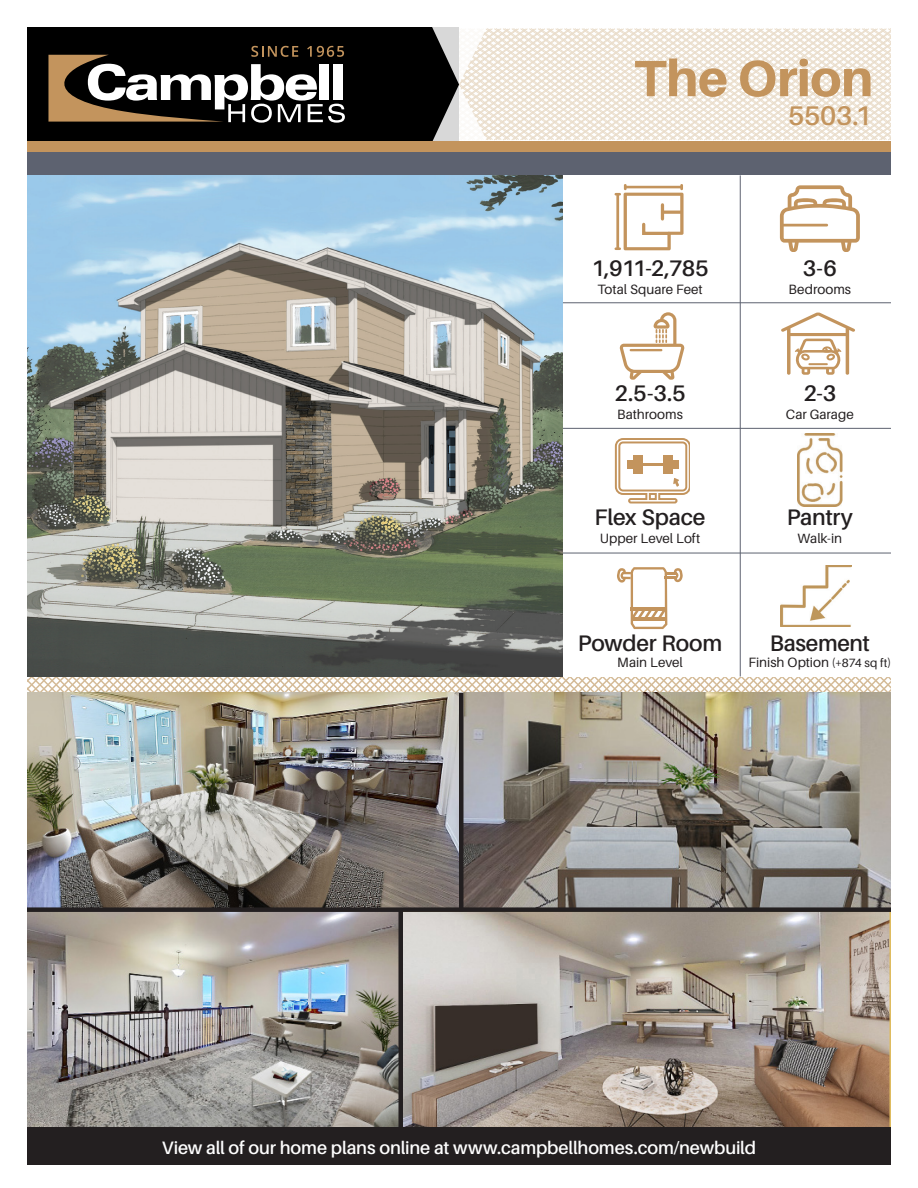
<style>
.page{position:relative;width:918px;height:1188px;background:#fff}
.page>*{position:absolute;margin:0;border:0;box-sizing:border-box;transform-origin:0 0}
.t1{font:800 51px "Aileron";letter-spacing:-.01em;color:#c3945d}
.t2{font:600 27px "Aileron";color:#c3945d}
.t3{font:600 22.5px "Aileron";letter-spacing:-.01em;color:#231f20}
.t4{font:600 18px "Aileron";letter-spacing:-.005em;color:#fff}
.t5{font:13.5px "Aileron";color:#231f20}
.s1{font-size:12px}
</style>
<div class="page">
<img style="left:27px;top:175px;width:536px;height:501px">
<div style="left:27px;top:27px;width:432px;height:115px;background:#000"></div>
<svg style="left:48px;top:46px;width:297px;height:77px"></svg>
<div style="left:27px;top:152px;width:864px;height:23px;background:#5d6270"></div>
<svg style="left:615px;top:184px;width:69px;height:66px"></svg>
<hr style="left:663px;top:211px;width:18px;height:3px;background:#c3945d">
<hr style="left:661px;top:205px;width:3px;height:14px;background:#c3945d">
<hr style="left:563px;top:302px;width:328px;height:1px;background:#5d6270">
<hr style="left:563px;top:553px;width:328px;height:1px;background:#5d6270">
<hr style="left:563px;top:428px;width:328px;height:1px;background:#5d6270">
<hr style="left:740px;top:175px;width:1px;height:501px;background:#5d6270">
<svg style="left:620px;top:312px;width:65px;height:68px"></svg>
<svg style="left:614px;top:438px;width:75px;height:66px"></svg>
<div style="left:633px;top:455px;width:10px;height:18px;background:#c3945d"></div>
<div style="left:663px;top:455px;width:9px;height:18px;background:#c3945d"></div>
<div style="left:627px;top:460px;width:5px;height:9px;background:#c3945d"></div>
<div style="left:673px;top:460px;width:5px;height:9px;background:#c3945d"></div>
<hr style="left:642px;top:463px;width:22px;height:3px;background:#c3945d">
<svg style="left:617px;top:567px;width:66px;height:62px"></svg>
<svg style="left:780px;top:185px;width:80px;height:66px"></svg>
<svg style="left:781px;top:312px;width:74px;height:63px"></svg>
<img style="left:797px;top:434px;width:46px;height:73px">
<img style="left:780px;top:565px;width:71px;height:61px">
<img style="left:464px;top:693px;width:427px;height:214px">
<img style="left:27px;top:912px;width:371px;height:215px">
<img style="left:403px;top:913px;width:485px;height:214px">
<div style="left:398px;top:910px;width:5px;height:220px;background:#231f20"></div>
<img style="left:27px;top:693px;width:432px;height:214px">
<div style="left:27px;top:907px;width:864px;height:5px;background:#231f20"></div>
<div style="left:459px;top:693px;width:5px;height:218px;background:#231f20"></div>
<div style="left:27px;top:1127px;width:864px;height:38px;background:#231f20"></div>
<svg style="left:27px;top:677px;width:864px;height:15px"></svg>
<svg style="left:432px;top:27px;width:459px;height:114px"></svg>
<div style="left:27px;top:141px;width:864px;height:11px;background:#c3945d"></div>
<img style="left:285px;top:670px;width:39px;height:1px">
<p class="t1" style="left:634px;top:49px;width:241px">The Orion</p>
<p class="t2" style="left:788px;top:100px;width:85px">5503.1</p>
<p class="t3" style="left:592px;top:256px;width:119px">1,911-2,785</p>
<p class="t5" style="left:597px;top:282px;width:107px">Total Square Feet</p>
<p class="t3" style="left:803px;top:256px;width:36px">3-6</p>
<p class="t5" style="left:789px;top:282px;width:64px">Bedrooms</p>
<p class="t3" style="left:614px;top:381px;width:73px">2.5-3.5</p>
<p class="t5" style="left:617px;top:407px;width:67px">Bathrooms</p>
<p class="t3" style="left:595px;top:505px;width:112px">Flex Space</p>
<p class="t5" style="left:600px;top:531px;width:102px">Upper Level Loft</p>
<p class="t3" style="left:803px;top:381px;width:34px">2-3</p>
<p class="t5" style="left:786px;top:407px;width:69px">Car Garage</p>
<p class="t3" style="left:787px;top:505px;width:68px">Pantry</p>
<p class="t5" style="left:798px;top:531px;width:46px">Walk-in</p>
<p class="t3" style="left:578px;top:631px;width:146px">Powder Room</p>
<p class="t5" style="left:617px;top:655px;width:67px">Main Level</p>
<p class="t3" style="left:770px;top:631px;width:101px">Basement</p>
<p class="t5" style="left:748px;top:655px;width:144px">Finish Option <span class="s1">(+874 sq ft)</span></p>
<p class="t4" style="left:162px;top:1137px;width:596px">View all of our home plans online at www.campbellhomes.com/newbuild</p>
</div>
